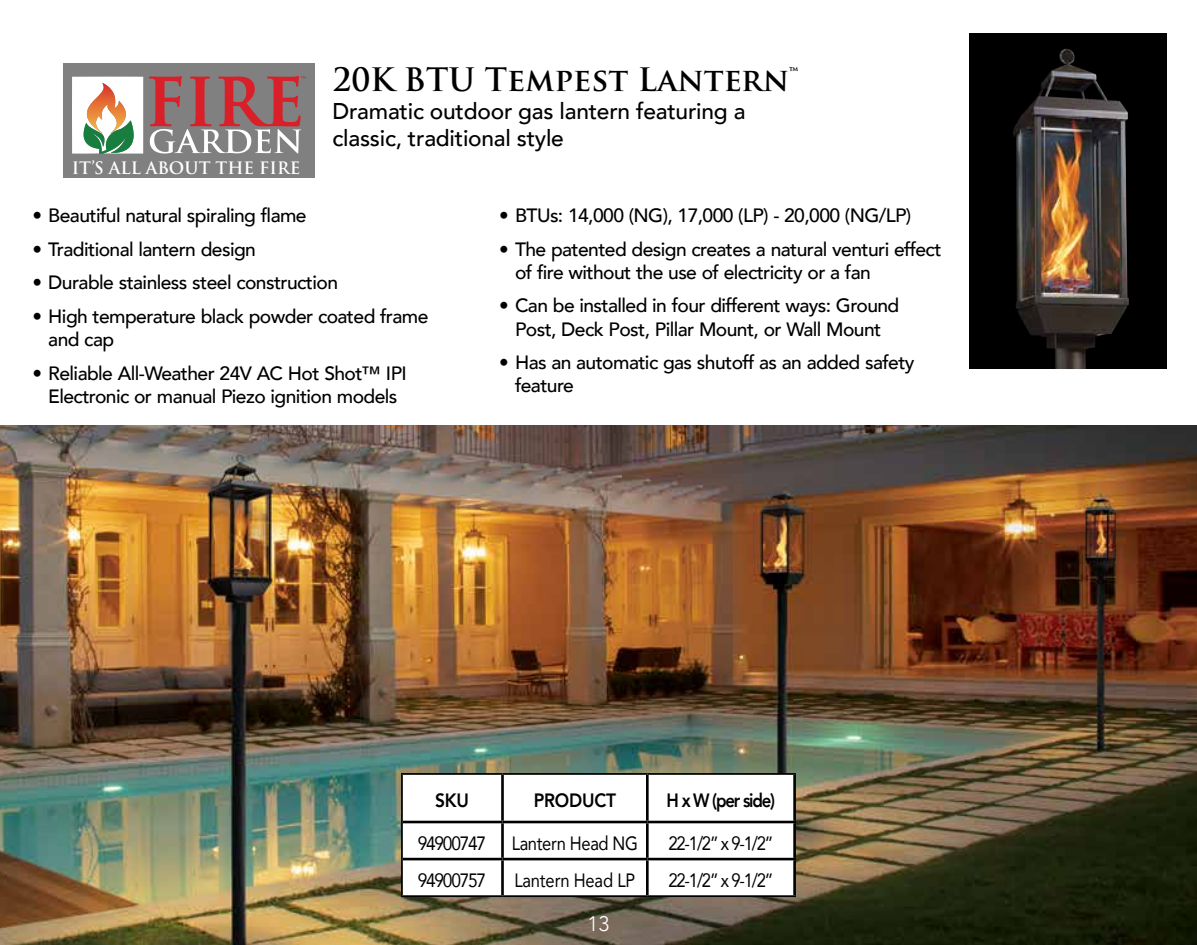
<style>
.page{position:relative;width:1197px;height:945px;background:#fff}
.page>*{position:absolute;margin:0;border:0;box-sizing:border-box;transform-origin:0 0}
.t1{font:700 31.5px "Trajan Pro";color:#000}
.t2{font:500 22.75px/27.3px "Avenir";letter-spacing:-.01em;color:#000}
.t3{font:300 21px "Avenir";color:#fff}
.t4{font:500 19.25px/23.1px "Avenir";letter-spacing:-.03em;color:#000}
.t5{font:19.25px "Avenir";letter-spacing:-.02em;color:#000;scale:.87 1}
.t6{font:19.25px "Avenir";letter-spacing:-.02em;color:#000;scale:.86 1}
.t7{font:19.25px "Avenir";letter-spacing:-.07em;color:#000;scale:.9 1}
.t8{font:800 19.25px "Avenir";letter-spacing:-.01em;color:#000;scale:.87 1}
.t9{font:800 19.25px "Avenir";letter-spacing:-.01em;color:#000;scale:.9 1}
.t10{font:700 16.62px "Trajan Pro";color:#fff}
</style>
<div class="page">
<img style="left:0;top:425px;width:1197px;height:520px">
<svg style="left:403px;top:775px;width:390px;height:120px"></svg>
<hr style="left:501px;top:775px;width:3px;height:46px;background:#000">
<hr style="left:646px;top:775px;width:3px;height:46px;background:#000">
<hr style="left:793px;top:775px;width:3px;height:46px;background:#000">
<hr style="left:403px;top:821px;width:100px;height:2px;background:#000">
<hr style="left:503px;top:821px;width:144px;height:2px;background:#000">
<hr style="left:501px;top:823px;width:3px;height:35px;background:#000">
<hr style="left:647px;top:821px;width:149px;height:2px;background:#000">
<hr style="left:646px;top:823px;width:3px;height:35px;background:#000">
<hr style="left:793px;top:823px;width:3px;height:35px;background:#000">
<hr style="left:403px;top:858px;width:100px;height:2px;background:#000">
<hr style="left:503px;top:858px;width:144px;height:2px;background:#000">
<hr style="left:501px;top:860px;width:3px;height:35px;background:#000">
<hr style="left:647px;top:858px;width:149px;height:2px;background:#000">
<hr style="left:646px;top:860px;width:3px;height:35px;background:#000">
<hr style="left:793px;top:860px;width:3px;height:35px;background:#000">
<hr style="left:401px;top:773px;width:102px;height:2px;background:#000">
<hr style="left:401px;top:775px;width:2px;height:47px;background:#000">
<hr style="left:503px;top:773px;width:144px;height:2px;background:#000">
<hr style="left:647px;top:773px;width:149px;height:2px;background:#000">
<hr style="left:401px;top:822px;width:2px;height:37px;background:#000">
<hr style="left:401px;top:859px;width:2px;height:36px;background:#000">
<hr style="left:401px;top:895px;width:102px;height:2px;background:#000">
<hr style="left:503px;top:895px;width:144px;height:2px;background:#000">
<hr style="left:647px;top:895px;width:149px;height:2px;background:#000">
<div style="left:969px;top:33px;width:198px;height:336px;background:#000"></div>
<img style="left:1013px;top:49px;width:116px;height:320px">
<div style="left:63px;top:63px;width:252px;height:115px;background:#808080"></div>
<svg style="left:149px;top:76px;width:157px;height:78px"></svg>
<svg style="left:72px;top:77px;width:71px;height:77px;background:#d2d3be"></svg>
<p class="t10" style="left:72px;top:157px;width:230px">IT’S ALL ABOUT THE FIRE</p>
<h1 class="t1" style="left:332px;top:60px;width:467px">20K BTU Tempest Lantern™</h1>
<p class="t2" style="left:332px;top:96px;width:414px">Dramatic outdoor gas lantern featuring a classic, traditional style</p>
<p class="t4" style="left:33px;top:203px;width:276px">• Beautiful natural spiraling flame</p>
<p class="t4" style="left:33px;top:236px;width:225px">• Traditional lantern design</p>
<p class="t4" style="left:33px;top:270px;width:307px">• Durable stainless steel construction</p>
<p class="t4" style="left:48px;top:304px;width:382px;text-indent:-16px">• High temperature black powder coated frame and cap</p>
<p class="t4" style="left:33px;top:360px;width:376px;text-align:center">• Reliable All-Weather 24V AC Hot Shot™ IPI<br>Electronic or manual Piezo ignition models</p>
<p class="t4" style="left:499px;top:203px;width:414px">• BTUs: 14,000 (NG), 17,000 (LP) - 20,000 (NG/LP)</p>
<p class="t4" style="left:515px;top:236px;width:428px;text-indent:-16px">• The patented design creates a natural venturi effect of fire without the use of electricity or a fan</p>
<p class="t4" style="left:499px;top:293px;width:402px;text-align:center">• Can be installed in four different ways: Ground<br>Post, Deck Post, Pillar Mount, or Wall Mount</p>
<p class="t4" style="left:515px;top:350px;width:401px;text-indent:-16px">• Has an automatic gas shutoff as an added safety feature</p>
<p class="t9" style="left:435px;top:786px;width:39px">SKU</p>
<p class="t9" style="left:534px;top:786px;width:93px">PRODUCT</p>
<p class="t8" style="left:667px;top:786px;width:126px">H x W (per side)</p>
<p class="t7" style="left:418px;top:828px;width:78px">94900747</p>
<p class="t6" style="left:512px;top:828px;width:148px">Lantern Head NG</p>
<p class="t5" style="left:668px;top:828px;width:122px">22-1/2” x 9-1/2”</p>
<p class="t7" style="left:418px;top:865px;width:78px">94900757</p>
<p class="t6" style="left:514px;top:865px;width:142px">Lantern Head LP</p>
<p class="t5" style="left:668px;top:865px;width:122px">22-1/2” x 9-1/2”</p>
<p class="t3" style="left:588px;top:911px;width:23px">13</p>
</div>
